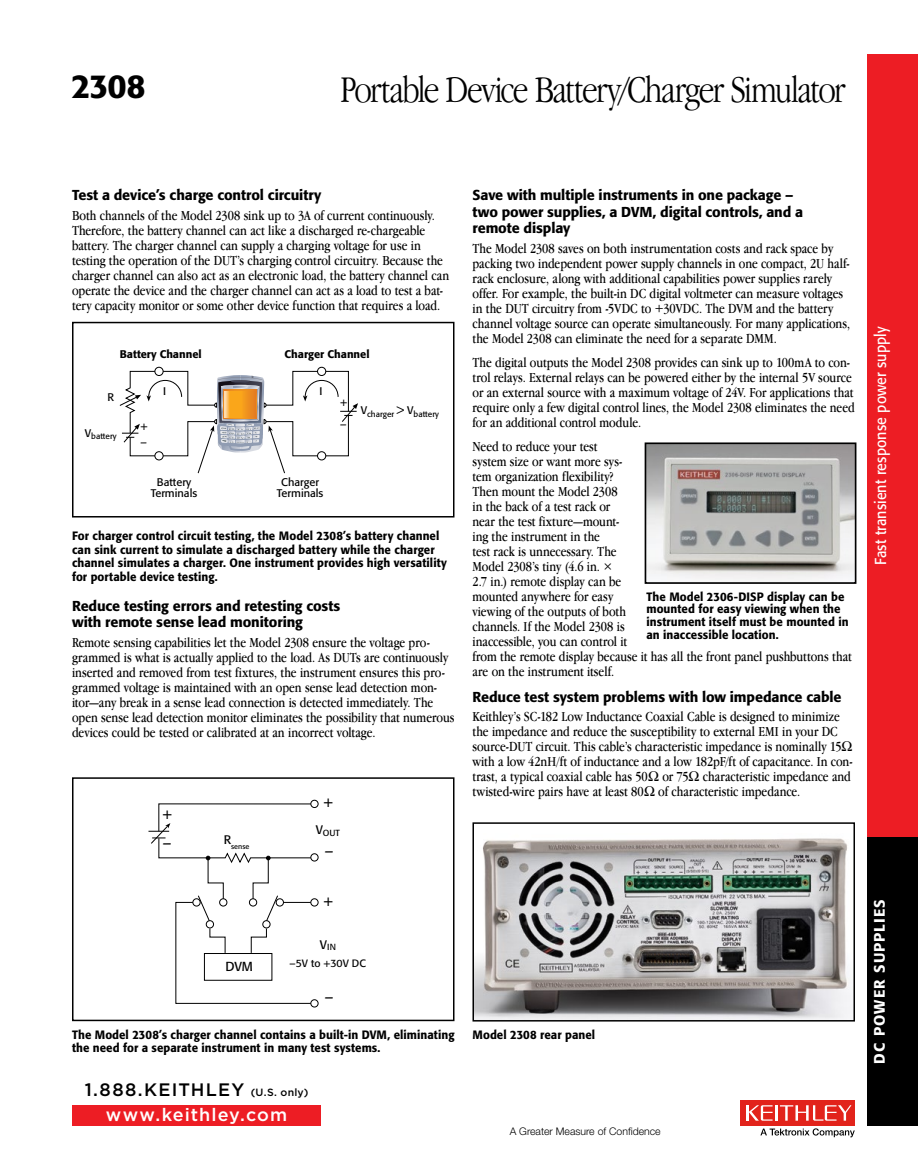
<style>
.page{position:relative;width:918px;height:1175px;background:#fff}
.page>*{position:absolute;margin:0;border:0;box-sizing:border-box;transform-origin:0 0}
.t1{font:300 condensed 39px "Garamond IT Cby BT";letter-spacing:-.045em;color:#000}
.t2{font:500 33px "Formata";color:#000}
.t3{font:500 18px "Gotham";letter-spacing:.065em;color:#000}
.t4{font:500 18px "Gotham";letter-spacing:.06em;color:#fff}
.t5{font:15.75px "Formata";letter-spacing:.005em;color:#fff;scale:.9 1}
.t6{font:500 15px "Formata";letter-spacing:.07em;color:#fff}
.t7{font:14.55px/29.2px "Formata";color:#000}
.t8{font:condensed 14.25px/15px "Garamond IT Cby BT";color:#000}
.t9{font:500 14.25px/16.5px "Formata";letter-spacing:-.005em;color:#000}
.t10{font:12.9px "Formata";color:#000}
.t11{font:500 12px/13.5px "Formata";letter-spacing:.005em;color:#000;scale:.95 1}
.t12{font:10.95px/10.9px "Formata";color:#000}
.t13{font:500 10.95px "Formata";color:#000}
.t14{font:300 10.5px "Helvetica Neue";color:#000}
.t15{font:10.5px "Formata";color:#000}
.t16{font:8.85px "Formata";color:#000}
.t17{font:8.25px "Formata";color:#000}
.t18{font:7.2px "Formata";color:#000}
.s1{font-size:10.5px}
</style>
<div class="page">
<div style="left:867px;top:54px;width:51px;height:783px;background:#ed1d24"></div>
<div style="left:867px;top:837px;width:51px;height:288px;background:#000"></div>
<div style="left:72px;top:1104px;width:249px;height:21px;background:#ed1d24"></div>
<div style="left:741px;top:1100px;width:114px;height:25px;background:#e2231b"></div>
<hr style="left:775px;top:1105px;width:3px;height:15px;background:#fff">
<svg style="left:746px;top:1105px;width:27px;height:15px"></svg>
<svg style="left:780px;top:1105px;width:71px;height:15px"></svg>
<svg style="left:760px;top:1128px;width:95px;height:9px"></svg>
<div style="left:154px;top:367px;width:10px;height:9px;border:1px solid #000;border-radius:50%"></div>
<div style="left:317px;top:367px;width:9px;height:9px;border:1px solid #000;border-radius:50%"></div>
<svg style="left:119px;top:370px;width:239px;height:104px"></svg>
<svg style="left:224px;top:390px;width:33px;height:28px"></svg>
<svg style="left:225px;top:391px;width:6px;height:26px"></svg>
<svg style="left:231px;top:391px;width:25px;height:26px"></svg>
<div style="left:72px;top:322px;width:382px;height:195px;border:2px solid #000"></div>
<img style="left:475px;top:838px;width:376px;height:180px">
<div style="left:472px;top:822px;width:383px;height:199px;border:2px solid #000"></div>
<div style="left:310px;top:999px;width:9px;height:8px;border:1px solid #000;border-radius:50%"></div>
<svg style="left:148px;top:799px;width:171px;height:205px"></svg>
<div style="left:72px;top:777px;width:382px;height:244px;border:2px solid #000"></div>
<img style="left:648px;top:445px;width:205px;height:135px">
<div style="left:645px;top:442px;width:211px;height:142px;border:2px solid #000"></div>
<h2 class="t2" style="left:72px;top:66px;width:75px">2308</h2>
<h1 class="t1" style="left:340px;top:68px;width:507px">Portable Device Battery/Charger Simulator</h1>
<p class="t9" style="left:72px;top:187px;width:251px">Test a device’s charge control circuitry</p>
<p class="t8" style="left:72px;top:208px;width:379px">Both channels of the Model 2308 sink up to 3A of current continuously.<br>Therefore, the battery channel can act like a discharged re-chargeable battery. The charger channel can supply a charging voltage for use in testing the operation of the DUT’s charging control circuitry. Because the charger channel can also act as an electronic load, the battery channel can operate the device and the charger channel can act as a load to test a bat&shy;tery capacity monitor or some other device function that requires a load.</p>
<p class="t13" style="left:120px;top:348px;width:83px">Battery Channel</p>
<p class="t13" style="left:285px;top:348px;width:87px">Charger Channel</p>
<p class="t12" style="left:108px;top:391px;width:8px">R</p>
<p class="t17" style="left:85px;top:431px;width:33px"><sup>V</sup>battery</p>
<p class="t12" style="left:140px;top:419px;width:9px;line-height:15.6px">+ –</p>
<p class="t12" style="left:163px;top:386px;width:4px">I</p>
<p class="t12" style="left:320px;top:386px;width:4px">I</p>
<p class="t12" style="left:151px;top:476px;width:48px;text-align:center">Battery<br>Terminals</p>
<p class="t12" style="left:277px;top:476px;width:48px;text-align:center">Charger<br>Terminals</p>
<p class="t12" style="left:340px;top:390px;width:9px;line-height:22.6px">+ –</p>
<p class="t17" style="left:361px;top:409px;width:80px"><sup>V</sup>charger <sup>&gt;</sup> <sup>V</sup>battery</p>
<p class="t11" style="left:72px;top:529px;width:396px">For charger control circuit testing, the Model 2308’s battery channel can sink current to simulate a discharged battery while the charger channel simulates a charger. One instrument provides high versatility for portable device testing.</p>
<p class="t9" style="left:72px;top:597px;width:270px">Reduce testing errors and retesting costs with remote sense lead monitoring</p>
<p class="t8" style="left:72px;top:634px;width:384px">Remote sensing capabilities let the Model 2308 ensure the voltage pro&shy;grammed is what is actually applied to the load. As DUTs are continuously inserted and removed from test fixtures, the instrument ensures this pro&shy;grammed voltage is maintained with an open sense lead detection mon&shy;itor—any break in a sense lead connection is detected immediately. The open sense lead detection monitor eliminates the possibility that numerous devices could be tested or calibrated at an incorrect voltage.</p>
<p class="t7" style="left:162px;top:799px;width:11px">+ –</p>
<p class="t18" style="left:224px;top:841px;width:27px"><sup>R</sup>sense</p>
<p class="t10" style="left:226px;top:958px;width:29px">DVM</p>
<p class="t7" style="left:324px;top:787px;width:11px">+</p>
<p class="t16" style="left:316px;top:827px;width:26px"><sup>V</sup>OUT</p>
<p class="t7" style="left:325px;top:836px;width:10px">–</p>
<p class="t7" style="left:324px;top:886px;width:11px">+</p>
<p class="t16" style="left:320px;top:941px;width:17px"><sup>V</sup>IN</p>
<p class="t15" style="left:290px;top:957px;width:78px">–5V to +30V DC</p>
<p class="t7" style="left:325px;top:982px;width:10px">–</p>
<p class="t11" style="left:72px;top:1027px;width:404px">The Model 2308’s charger channel contains a built-in DVM, eliminating the need for a separate instrument in many test systems.</p>
<p class="t3" style="left:85px;top:1079px;width:225px">1.888.KEITHLEY <span class="s1">(U.S. only)</span></p>
<p class="t4" style="left:106px;top:1104px;width:183px">www.keithley.com</p>
<p class="t9" style="left:472px;top:187px;width:332px">Save with multiple instruments in one package – two power supplies, a DVM, digital controls, and a remote display</p>
<p class="t8" style="left:472px;top:241px;width:379px">The Model 2308 saves on both instrumentation costs and rack space by packing two independent power supply channels in one compact, 2U half&shy;rack enclosure, along with additional capabilities power supplies rarely offer. For example, the built-in DC digital voltmeter can measure voltages in the DUT circuitry from -5VDC to +30VDC. The DVM and the battery channel voltage source can operate simultaneously. For many applications, the Model 2308 can eliminate the need for a separate DMM.</p>
<p class="t8" style="left:472px;top:355px;width:384px">The digital outputs the Model 2308 provides can sink up to 100mA to con&shy;trol relays. External relays can be powered either by the internal 5V source or an external source with a maximum voltage of 24V. For applications that require only a few digital control lines, the Model 2308 eliminates the need for an additional control module.</p>
<p class="t8" style="left:472px;top:439px;width:381px">Need to reduce your test<br>system size or want more sys-<br>tem organization flexibility?<br>Then mount the Model 2308<br>in the back of a test rack or<br>near the test fixture—mount-<br>ing the instrument in the<br>test rack is unnecessary. The<br>Model 2308’s tiny (4.6 in. ×<br>2.7 in.) remote display can be<br>mounted anywhere for easy<br>viewing of the outputs of both<br>channels. If the Model 2308 is<br>inaccessible, you can control it<br>from the remote display because it has all the front panel pushbuttons that are on the instrument itself.</p>
<p class="t9" style="left:472px;top:688px;width:371px">Reduce test system problems with low impedance cable</p>
<p class="t8" style="left:472px;top:709px;width:382px">Keithley’s SC-182 Low Inductance Coaxial Cable is designed to minimize the impedance and reduce the susceptibility to external EMI in your DC source-DUT circuit. This cable’s characteristic impedance is nominally 15 with a low 42nH/ft of inductance and a low 182pF/ft of capacitance. In con&shy;trast, a typical coaxial cable has 50 or 75 characteristic impedance and twisted-wire pairs have at least 80 of characteristic impedance.</p>
<p class="t11" style="left:646px;top:590px;width:214px;line-height:12.8px">The Model 2306-DISP display can be mounted for easy viewing when the instrument itself must be mounted in an inaccessible location.</p>
<p class="t11" style="left:472px;top:1027px;width:131px">Model 2308 rear panel</p>
<p class="t14" style="left:510px;top:1125px;width:152px">A Greater Measure of Confidence</p>
<p class="t5" style="left:871px;top:565px;width:266px;rotate:-90deg">Fast transient response power supply</p>
<p class="t6" style="left:870px;top:1063px;width:166px;rotate:-90deg">DC POWER SUPPLIES</p>
</div>
